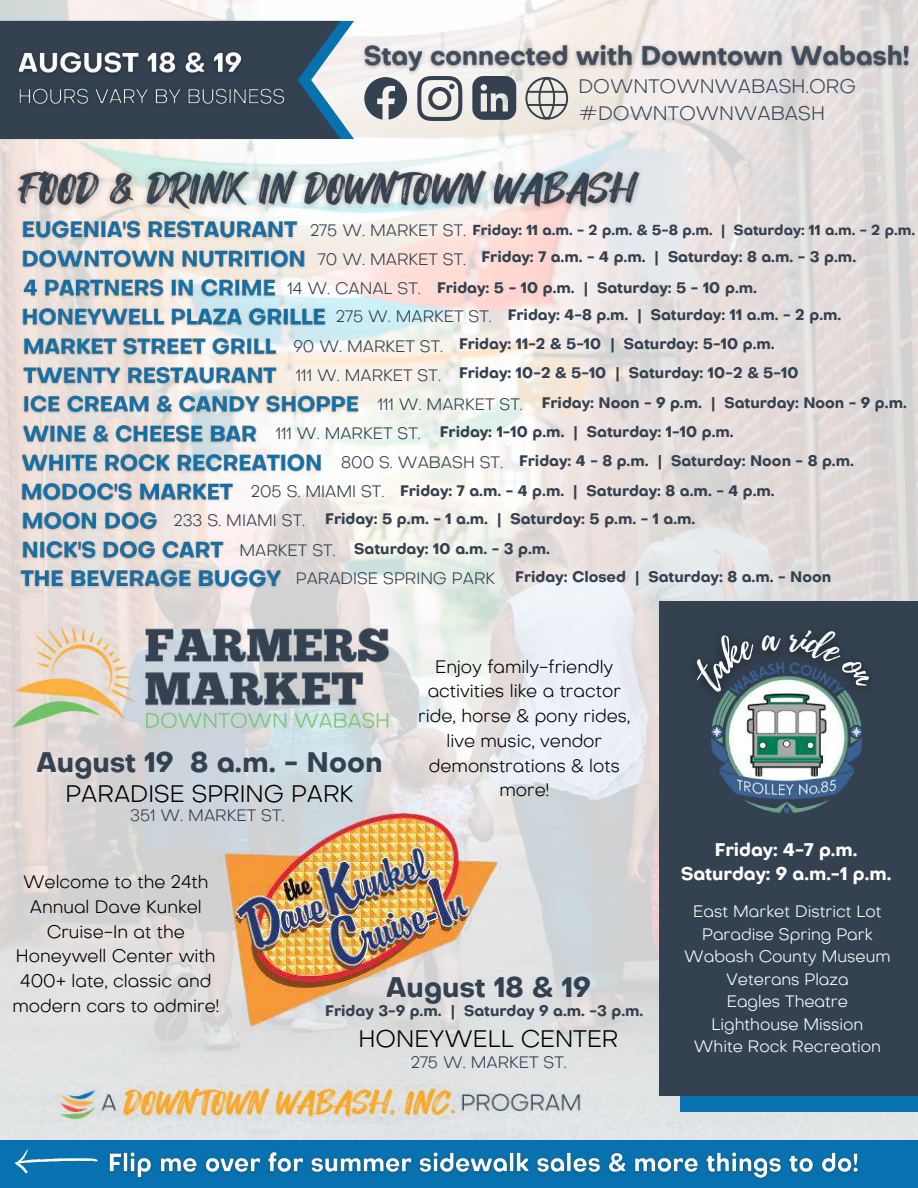
<style>
.page{position:relative;width:918px;height:1188px;background:#fff}
.page>*{position:absolute;margin:0;border:0;box-sizing:border-box;transform-origin:0 0}
.t1{font:700 27.75px "Octarine";color:#344150}
.t2{font:300 23.85px "Octarine";color:#000}
.t3{font:300 19.5px/27px "Octarine";color:#3c4b5d}
.t4{font:300 18px/24.8px "Octarine";color:#000;text-align:center}
.t5{font:700 18px/24.8px "Octarine";color:#fff;text-align:center}
.t6{font:300 16.5px/22.5px "Octarine";color:#fff;text-align:center}
.t7{font:300 16.5px "Octarine";color:#344150}
.t8{font:700 15px/30.2px "Octarine";color:#344150}
.t9{font:700 14.25px "Octarine";color:#344150}
.s1{font-weight:300;font-size:16.5px}
</style>
<div class="page">
<img style="left:0;top:0;width:918px;height:1140px">
<img style="left:58px;top:1079px;width:529px;height:49px">
<svg style="left:0;top:21px;width:354px;height:118px;background:#456"></svg>
<svg style="left:364px;top:79px;width:43px;height:41px;background:#7a8188"></svg>
<svg style="left:417px;top:79px;width:45px;height:42px;background:#a7a9ac"></svg>
<svg style="left:525px;top:79px;width:43px;height:41px;background:#b9b8b6"></svg>
<svg style="left:472px;top:79px;width:44px;height:41px;background:#626a74"></svg>
<div style="left:0;top:1140px;width:918px;height:48px;background:#0772af"></div>
<svg style="left:15px;top:1149px;width:83px;height:24px"></svg>
<img style="left:13px;top:82px;width:279px;height:32px">
<img style="left:12px;top:45px;width:236px;height:42px">
<img style="left:17px;top:227px;width:285px;height:19px">
<img style="left:17px;top:246px;width:293px;height:32px">
<img style="left:19px;top:275px;width:261px;height:29px">
<img style="left:17px;top:304px;width:313px;height:32px">
<img style="left:19px;top:362px;width:263px;height:29px">
<img style="left:17px;top:449px;width:310px;height:32px">
<img style="left:17px;top:478px;width:221px;height:32px">
<img style="left:18px;top:423px;width:243px;height:29px">
<img style="left:17px;top:566px;width:269px;height:32px">
<img style="left:18px;top:333px;width:262px;height:32px">
<img style="left:18px;top:391px;width:346px;height:32px">
<img style="left:17px;top:537px;width:212px;height:31px">
<img style="left:357px;top:37px;width:560px;height:42px">
<img style="left:109px;top:1152px;width:749px;height:27px">
<img style="left:7px;top:157px;width:644px;height:70px">
<img style="left:17px;top:508px;width:145px;height:31px">
<div style="left:680px;top:620px;width:238px;height:492px;background:#0772af"></div>
<div style="left:659px;top:602px;width:259px;height:494px;background:#344150"></div>
<img style="left:711px;top:728px;width:150px;height:85px">
<img style="left:657px;top:592px;width:257px;height:136px">
<img style="left:218px;top:804px;width:286px;height:230px">
<img style="left:6px;top:620px;width:405px;height:114px">
<svg style="left:687px;top:631px;width:95px;height:64px"></svg>
<svg style="left:789px;top:624px;width:84px;height:66px"></svg>
<h3 class="t3" style="left:578px;top:75px;width:279px">DOWNTOWNWABASH.ORG #DOWNTOWNWABASH</h3>
<p class="t9" style="left:310px;top:224px;width:606px"><span class="s1">275 W. MARKET ST.</span> Friday: 11 a.m. - 2 p.m. &amp; 5-8 p.m. | Saturday: 11 a.m. - 2 p.m.</p>
<p class="t8" style="left:287px;top:244px;width:570px;text-indent:30px"><span class="s1">70 W. MARKET ST.</span> Friday: 7 a.m. - 4 p.m. | Saturday: 8 a.m. - 3 p.m.<br><span class="s1">14 W. CANAL ST.</span> Friday: 5 - 10 p.m. | Saturday: 5 - 10 p.m.</p>
<p class="t8" style="left:336px;top:301px;width:507px"><span class="s1">275 W. MARKET ST.</span> Friday: 4-8 p.m. | Saturday: 11 a.m. - 2 p.m.</p>
<p class="t8" style="left:294px;top:330px;width:483px"><span class="s1">90 W. MARKET ST.</span> Friday: 11-2 &amp; 5-10 | Saturday: 5-10 p.m.</p>
<p class="t8" style="left:296px;top:359px;width:504px"><span class="s1">111 W. MARKET ST.</span> Friday: 10-2 &amp; 5-10 | Saturday: 10-2 &amp; 5-10</p>
<p class="t8" style="left:378px;top:389px;width:531px"><span class="s1">111 W. MARKET ST.</span> Friday: Noon - 9 p.m. | Saturday: Noon - 9 p.m.</p>
<p class="t8" style="left:276px;top:418px;width:460px"><span class="s1">111 W. MARKET ST.</span> Friday: 1-10 p.m. | Saturday: 1-10 p.m.</p>
<p class="t8" style="left:251px;top:446px;width:605px;line-height:30.8px;text-indent:90px"><span class="s1">800 S. WABASH ST.</span> Friday: 4 - 8 p.m. | Saturday: Noon - 8 p.m.<br><span class="s1">205 S. MIAMI ST.</span> Friday: 7 a.m. - 4 p.m. | Saturday: 8 a.m. - 4 p.m.</p>
<p class="t8" style="left:174px;top:505px;width:523px"><span class="s1">233 S. MIAMI ST.</span> Friday: 5 p.m. - 1 a.m. | Saturday: 5 p.m. - 1 a.m.</p>
<p class="t8" style="left:239px;top:535px;width:312px"><span class="s1">MARKET ST.</span> Saturday: 10 a.m. - 3 p.m.</p>
<p class="t8" style="left:296px;top:563px;width:537px"><span class="s1">PARADISE SPRING PARK</span> Friday: Closed | Saturday: 8 a.m. - Noon</p>
<h1 class="t1" style="left:37px;top:751px;width:347px">August 19 8 a.m. - Noon</h1>
<h2 class="t2" style="left:66px;top:785px;width:290px">PARADISE SPRING PARK</h2>
<p class="t7" style="left:130px;top:809px;width:156px">351 W. MARKET ST.</p>
<p class="t4" style="left:418px;top:656px;width:214px">Enjoy family-friendly activities like a tractor ride, horse &amp; pony rides, live music, vendor demonstrations &amp; lots more!</p>
<p class="t4" style="left:12px;top:871px;width:208px">Welcome to the 24th<br>Annual Dave Kunkel<br>Cruise-In at the<br>Honeywell Center with<br>400+ late, classic and modern cars to admire!</p>
<p class="t5" style="left:681px;top:839px;width:212px">Friday: 4-7 p.m.<br>Saturday: 9 a.m.-1 p.m.</p>
<p class="t6" style="left:684px;top:902px;width:208px">East Market District Lot<br>Paradise Spring Park<br>Wabash County Museum<br>Veterans Plaza<br>Eagles Theatre<br>Lighthouse Mission</p>
<h1 class="t1" style="left:386px;top:976px;width:206px">August 18 &amp; 19</h1>
<p class="t8" style="left:325px;top:997px;width:320px">Friday 3-9 p.m. | Saturday 9 a.m. -3 p.m.</p>
<h2 class="t2" style="left:359px;top:1029px;width:261px">HONEYWELL CENTER</h2>
<p class="t6" style="left:694px;top:1037px;width:189px">White Rock Recreation</p>
<p class="t7" style="left:411px;top:1055px;width:158px">275 W. MARKET ST.</p>
</div>
